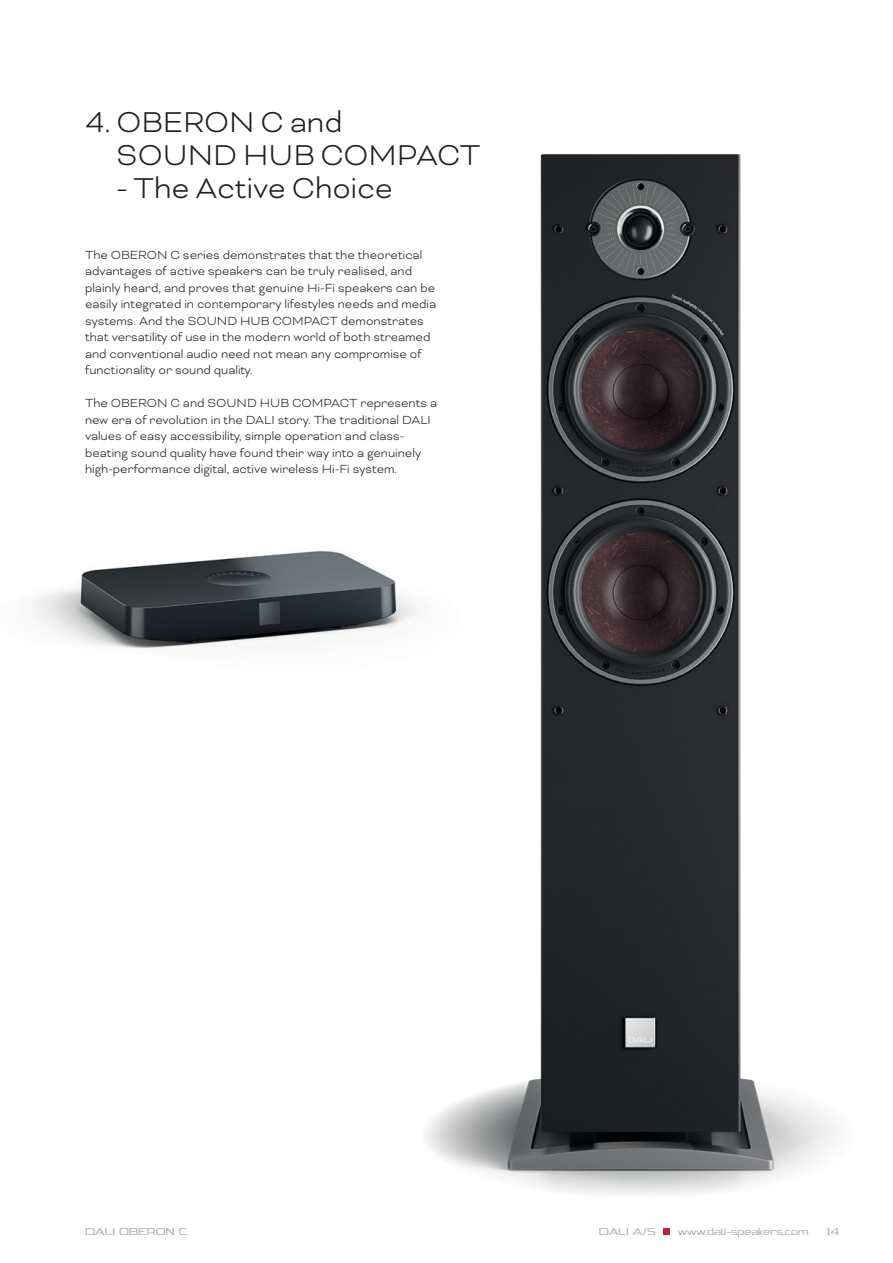
<style>
.page{position:relative;width:893px;height:1263px;background:#fff}
.page>*{position:absolute;margin:0;border:0;box-sizing:border-box;transform-origin:0 0}
.t1{font:300 33px/33px "Bicyclette";color:#231f20}
.t2{font:300 13.5px/16.5px "Bicyclette";color:#231f20}
.t3{font:300 12px "Dali Font 10";color:#a8a9ad}
</style>
<div class="page">
<img style="left:31px;top:561px;width:166px;height:89px">
<img style="left:197px;top:154px;width:640px;height:1081px">
<div style="left:663px;top:1228px;width:7px;height:6px;background:#c21f32"></div>
<h1 class="t1" style="left:117px;top:105px;width:365px;text-indent:-32px">4. OBERON C and<br>SOUND HUB COMPACT</h1>
<h1 class="t1" style="left:117px;top:171px;width:278px">- The Active Choice</h1>
<p class="t2" style="left:85px;top:246px;width:353px">The OBERON C series demonstrates that the theoretical advantages of active speakers can be truly realised, and plainly heard, and proves that genuine Hi-Fi speakers can be easily integrated in contemporary lifestyles needs and media systems. And the SOUND HUB COMPACT demonstrates that versatility of use in the modern world of both streamed and conventional audio need not mean any compromise of functionality or sound quality.</p>
<p class="t2" style="left:85px;top:395px;width:354px">The OBERON C and SOUND HUB COMPACT represents a new era of revolution in the DALI story. The traditional DALI values of easy accessibility, simple operation and class&shy;beating sound quality have found their way into a genuinely high-performance digital, active wireless Hi-Fi system.</p>
<p class="t3" style="left:85px;top:1225px;width:104px">DALI OBERON C</p>
<p class="t3" style="left:599px;top:1225px;width:58px">DALI A/S</p>
<p class="t3" style="left:678px;top:1225px;width:132px">www.dali-speakers.com</p>
<p class="t3" style="left:826px;top:1225px;width:15px">14</p>
</div>
